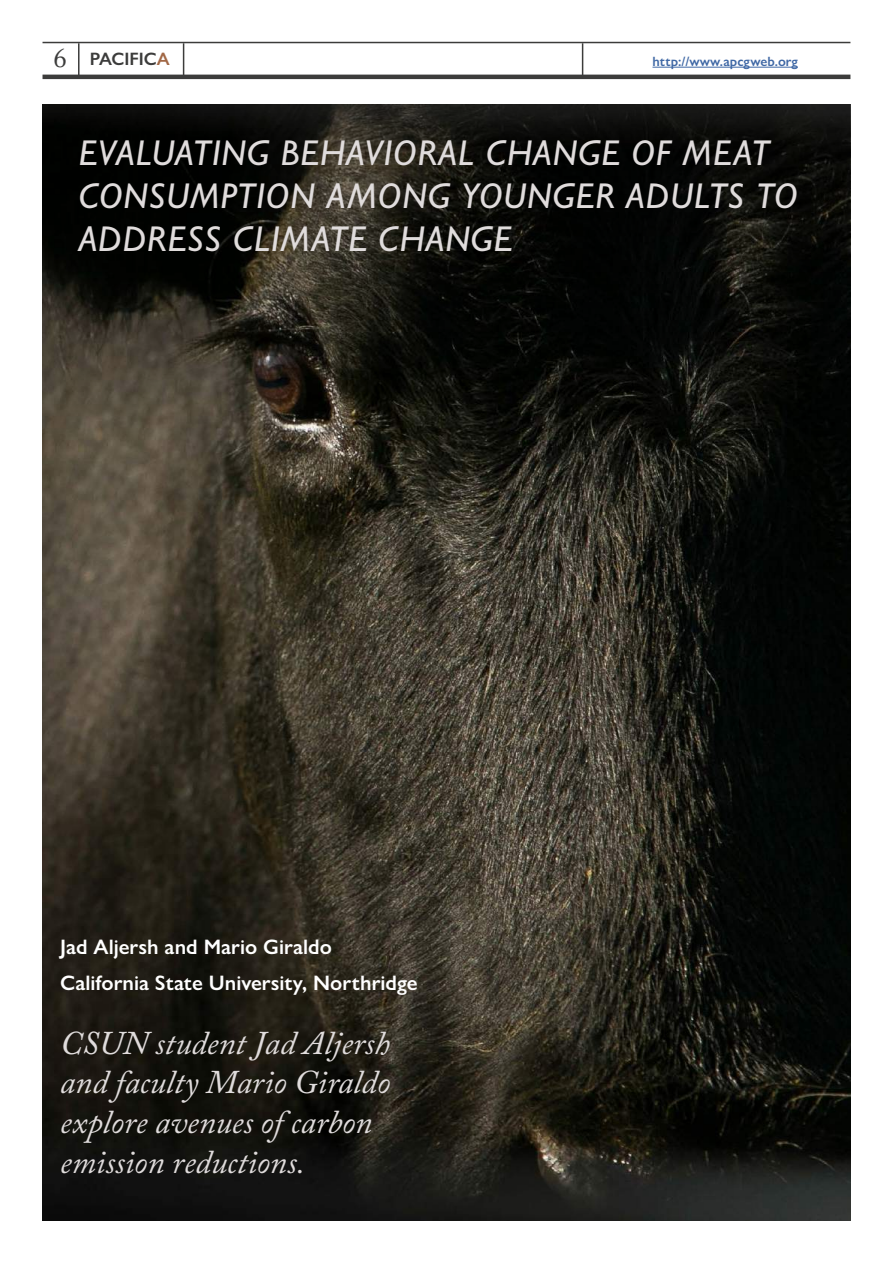
<style>
.page{position:relative;width:893px;height:1263px;background:#fff}
.page>*{position:absolute;margin:0;border:0;box-sizing:border-box;transform-origin:0 0}
.t1{font:italic 500 36px/43.2px "Gill Sans Nova";letter-spacing:.025em;color:#e0dcdc}
.t2{font:italic 33px/39.6px "Adobe Caslon Pro";color:#e0dcdc}
.t3{font:600 21px/36px "Gill Sans Nova";color:#fff}
.t4{font:600 18px "Gill Sans Nova";color:#3c3c3b}
.t5{font:600 13.5px "Gill Sans Nova";color:#3f68a5}
.s1{font-family:"Adobe Caslon Pro";font-weight:400;font-size:27px}
.s2{color:#a26846}
</style>
<div class="page">
<img style="left:43px;top:474px;width:807px;height:746px">
<svg style="left:43px;top:104px;width:807px;height:370px;background:#191812"></svg>
<hr style="left:43px;top:42px;width:807px;height:1px;background:#3c3c3b">
<hr style="left:78px;top:43px;width:2px;height:34px;background:#3c3c3b">
<hr style="left:183px;top:43px;width:1px;height:34px;background:#3c3c3b">
<hr style="left:582px;top:43px;width:1px;height:34px;background:#3c3c3b">
<hr style="left:43px;top:75px;width:807px;height:4px;background:#3c3c3b">
<hr style="left:652px;top:67px;width:146px;height:1px;background:#3f68a5">
<p class="t4" style="left:54px;top:48px;width:118px"><span class="s1">6</span> PACIFIC<span class="s2">A</span></p>
<p class="t5" style="left:652px;top:53px;width:147px">http://www.apcgweb.org</p>
<p class="t1" style="left:79px;top:131px;width:721px">EVALUATING BEHAVIORAL CHANGE OF MEAT<br>CONSUMPTION AMONG YOUNGER ADULTS TO<br>ADDRESS CLIMATE CHANGE</p>
<p class="t3" style="left:60px;top:929px;width:359px">Jad Aljersh and Mario Giraldo<br>California State University, Northridge</p>
<p class="t2" style="left:60px;top:1022px;width:331px">CSUN student Jad Aljersh and faculty Mario Giraldo explore avenues of carbon emission reductions.</p>
</div>
